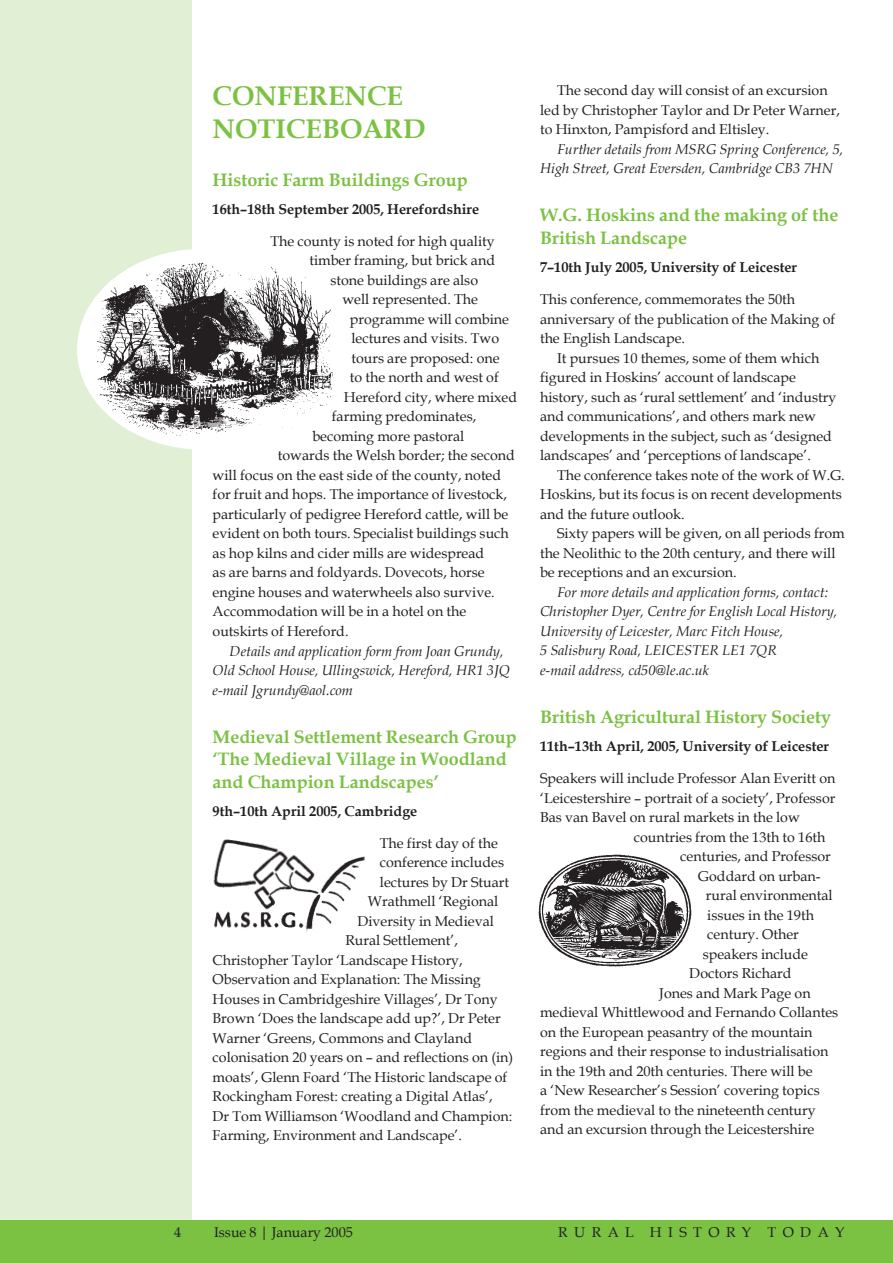
<style>
.page{position:relative;width:893px;height:1263px;background:#fff}
.page>*{position:absolute;margin:0;border:0;box-sizing:border-box;transform-origin:0 0}
.heading_A{font:700 27px/33px "Book Antiqua";color:#7bc142}
.Conf_heading{font:700 18px/22.5px "Book Antiqua";color:#7bc142}
._1st_para{font:14.25px/19.5px "Book Antiqua";color:#231f20}
.main_text{font:14.25px/19.5px "Book Antiqua";color:#231f20}
.main_text-2{font:italic 14.25px/19.5px "Book Antiqua";color:#231f20}
.Conf_date{font:700 14.25px "Book Antiqua";color:#231f20}
._1st_para-2{font:14.25px "Book Antiqua";letter-spacing:.45em;color:#231f20}
</style>
<div class="page">
<div style="left:0;top:0;width:191px;height:1263px;background:#e1efd4"></div>
<div style="left:0;top:1220px;width:893px;height:43px;background:#7bc142"></div>
<img style="left:539px;top:855px;width:153px;height:111px">
<img style="left:82px;top:253px;width:251px;height:190px">
<img style="left:213px;top:839px;width:152px;height:93px">
<p class="heading_A" style="left:213px;top:79px;width:214px">CONFERENCE<br>NOTICEBOARD</p>
<p class="Conf_heading" style="left:213px;top:168px;width:257px">Historic Farm Buildings Group</p>
<p class="Conf_date" style="left:213px;top:199px;width:268px">16th–18th September 2005, Herefordshire</p>
<p class="_1st_para" style="left:270px;top:231px;width:226px">The county is noted for high quality</p>
<p class="_1st_para" style="left:309px;top:250px;width:187px">timber framing, but brick and</p>
<p class="_1st_para" style="left:330px;top:270px;width:149px">stone buildings are also</p>
<p class="_1st_para" style="left:342px;top:289px;width:137px">well represented. The</p>
<p class="_1st_para" style="left:350px;top:309px;width:161px">programme will combine</p>
<p class="_1st_para" style="left:351px;top:328px;width:149px">lectures and visits. Two</p>
<p class="_1st_para" style="left:351px;top:348px;width:150px">tours are proposed: one</p>
<p class="_1st_para" style="left:350px;top:367px;width:150px">to the north and west of</p>
<p class="_1st_para" style="left:344px;top:387px;width:175px">Hereford city, where mixed</p>
<p class="_1st_para" style="left:332px;top:406px;width:146px">farming predominates,</p>
<p class="_1st_para" style="left:312px;top:426px;width:154px">becoming more pastoral</p>
<p class="_1st_para" style="left:278px;top:445px;width:238px">towards the Welsh border; the second</p>
<p class="_1st_para" style="left:213px;top:465px;width:290px">will focus on the east side of the county, noted</p>
<p class="_1st_para" style="left:213px;top:484px;width:296px">for fruit and hops. The importance of livestock,</p>
<p class="_1st_para" style="left:213px;top:504px;width:297px">particularly of pedigree Hereford cattle, will be</p>
<p class="_1st_para" style="left:213px;top:523px;width:298px">evident on both tours. Specialist buildings such</p>
<p class="_1st_para" style="left:213px;top:543px;width:273px">as hop kilns and cider mills are widespread</p>
<p class="_1st_para" style="left:213px;top:562px;width:274px">as are barns and foldyards. Dovecots, horse</p>
<p class="_1st_para" style="left:213px;top:582px;width:284px">engine houses and waterwheels also survive.</p>
<p class="_1st_para" style="left:213px;top:601px;width:255px">Accommodation will be in a hotel on the</p>
<p class="_1st_para" style="left:213px;top:621px;width:137px">outskirts of Hereford.</p>
<p class="main_text-2" style="left:213px;top:640px;width:299px;text-indent:17px">Details and application form from Joan Grundy,<br>Old School House, Ullingswick, Hereford, HR1 3JQ e-mail Jgrundy@aol.com</p>
<p class="Conf_heading" style="left:213px;top:725px;width:306px">Medieval Settlement Research Group ‘The Medieval Village in Woodland and Champion Landscapes’</p>
<p class="Conf_date" style="left:213px;top:801px;width:206px">9th–10th April 2005, Cambridge</p>
<p class="_1st_para" style="left:380px;top:833px;width:119px">The first day of the</p>
<p class="_1st_para" style="left:380px;top:852px;width:126px">conference includes</p>
<p class="_1st_para" style="left:380px;top:872px;width:131px">lectures by Dr Stuart</p>
<p class="_1st_para" style="left:368px;top:891px;width:132px">Wrathmell ‘Regional</p>
<p class="_1st_para" style="left:357px;top:911px;width:138px">Diversity in Medieval</p>
<p class="_1st_para" style="left:345px;top:930px;width:114px">Rural Settlement’,</p>
<p class="_1st_para" style="left:213px;top:950px;width:252px">Christopher Taylor ‘Landscape History,</p>
<p class="_1st_para" style="left:213px;top:969px;width:270px">Observation and Explanation: The Missing</p>
<p class="_1st_para" style="left:213px;top:989px;width:287px">Houses in Cambridgeshire Villages’, Dr Tony</p>
<p class="_1st_para" style="left:213px;top:1008px;width:290px">Brown ‘Does the landscape add up?’, Dr Peter</p>
<p class="_1st_para" style="left:213px;top:1028px;width:261px">Warner ‘Greens, Commons and Clayland</p>
<p class="_1st_para" style="left:213px;top:1047px;width:302px">colonisation 20 years on – and reflections on (in)</p>
<p class="_1st_para" style="left:213px;top:1067px;width:296px">moats’, Glenn Foard ‘The Historic landscape of</p>
<p class="_1st_para" style="left:213px;top:1086px;width:282px">Rockingham Forest: creating a Digital Atlas’,</p>
<p class="_1st_para" style="left:213px;top:1106px;width:301px">Dr Tom Williamson ‘Woodland and Champion:</p>
<p class="_1st_para" style="left:213px;top:1125px;width:251px">Farming, Environment and Landscape’.</p>
<p class="main_text" style="left:540px;top:80px;width:301px;text-indent:17px">The second day will consist of an excursion led by Christopher Taylor and Dr Peter Warner, to Hinxton, Pampisford and Eltisley.</p>
<p class="main_text-2" style="left:540px;top:139px;width:305px;text-indent:17px">Further details from MSRG Spring Conference, 5,<br>High Street, Great Eversden, Cambridge CB3 7HN</p>
<p class="Conf_heading" style="left:540px;top:204px;width:300px">W.G. Hoskins and the making of the<br>British Landscape</p>
<p class="Conf_date" style="left:540px;top:257px;width:259px">7–10th July 2005, University of Leicester</p>
<p class="_1st_para" style="left:540px;top:289px;width:297px">This conference, commemorates the 50th anniversary of the publication of the Making of the English Landscape.</p>
<p class="main_text" style="left:540px;top:348px;width:298px;text-indent:17px">It pursues 10 themes, some of them which figured in Hoskins’ account of landscape history, such as ‘rural settlement’ and ‘industry and communications’, and others mark new developments in the subject, such as ‘designed landscapes’ and ‘perceptions of landscape’.</p>
<p class="main_text" style="left:540px;top:465px;width:306px;text-indent:17px">The conference takes note of the work of W.G.<br>Hoskins, but its focus is on recent developments and the future outlook.</p>
<p class="main_text" style="left:540px;top:523px;width:306px;text-indent:17px">Sixty papers will be given, on all periods from the Neolithic to the 20th century, and there will be receptions and an excursion.</p>
<p class="main_text-2" style="left:540px;top:582px;width:299px;text-indent:17px">For more details and application forms, contact:<br>Christopher Dyer, Centre for English Local History, University of Leicester, Marc Fitch House,<br>5 Salisbury Road, LEICESTER LE1 7QR<br>e-mail address, cd50@le.ac.uk</p>
<p class="Conf_heading" style="left:540px;top:705px;width:293px">British Agricultural History Society</p>
<p class="Conf_date" style="left:540px;top:736px;width:291px">11th–13th April, 2005, University of Leicester</p>
<p class="_1st_para" style="left:540px;top:768px;width:297px">Speakers will include Professor Alan Everitt on</p>
<p class="_1st_para" style="left:540px;top:788px;width:297px">‘Leicestershire – portrait of a society’, Professor</p>
<p class="_1st_para" style="left:540px;top:807px;width:261px">Bas van Bavel on rural markets in the low</p>
<p class="_1st_para" style="left:634px;top:827px;width:193px">countries from the 13th to 16th</p>
<p class="_1st_para" style="left:680px;top:846px;width:152px">centuries, and Professor</p>
<p class="_1st_para" style="left:698px;top:866px;width:124px">Goddard on urban-</p>
<p class="_1st_para" style="left:706px;top:885px;width:128px">rural environmental</p>
<p class="_1st_para" style="left:707px;top:905px;width:108px">issues in the 19th</p>
<p class="_1st_para" style="left:707px;top:924px;width:93px">century. Other</p>
<p class="_1st_para" style="left:703px;top:944px;width:107px">speakers include</p>
<p class="_1st_para" style="left:689px;top:963px;width:104px">Doctors Richard</p>
<p class="_1st_para" style="left:659px;top:983px;width:153px">Jones and Mark Page on</p>
<p class="_1st_para" style="left:540px;top:1002px;width:300px">medieval Whittlewood and Fernando Collantes</p>
<p class="_1st_para" style="left:540px;top:1022px;width:274px">on the European peasantry of the mountain</p>
<p class="_1st_para" style="left:540px;top:1041px;width:290px">regions and their response to industrialisation</p>
<p class="_1st_para" style="left:540px;top:1061px;width:274px">in the 19th and 20th centuries. There will be</p>
<p class="_1st_para" style="left:540px;top:1080px;width:281px">a ‘New Researcher’s Session’ covering topics</p>
<p class="_1st_para" style="left:540px;top:1100px;width:277px">from the medieval to the nineteenth century</p>
<p class="_1st_para" style="left:540px;top:1119px;width:276px">and an excursion through the Leicestershire</p>
<p class="_1st_para" style="left:214px;top:1222px;width:140px">Issue 8 | January 2005</p>
<p class="_1st_para-2" style="left:558px;top:1222px;width:288px">RURAL HISTORY TODAY</p>
<p class="_1st_para" style="left:174px;top:1222px;width:9px">4</p>
<p class="_1st_para" style="left:272px;top:1222px;width:97px">December 2004</p>
</div>
